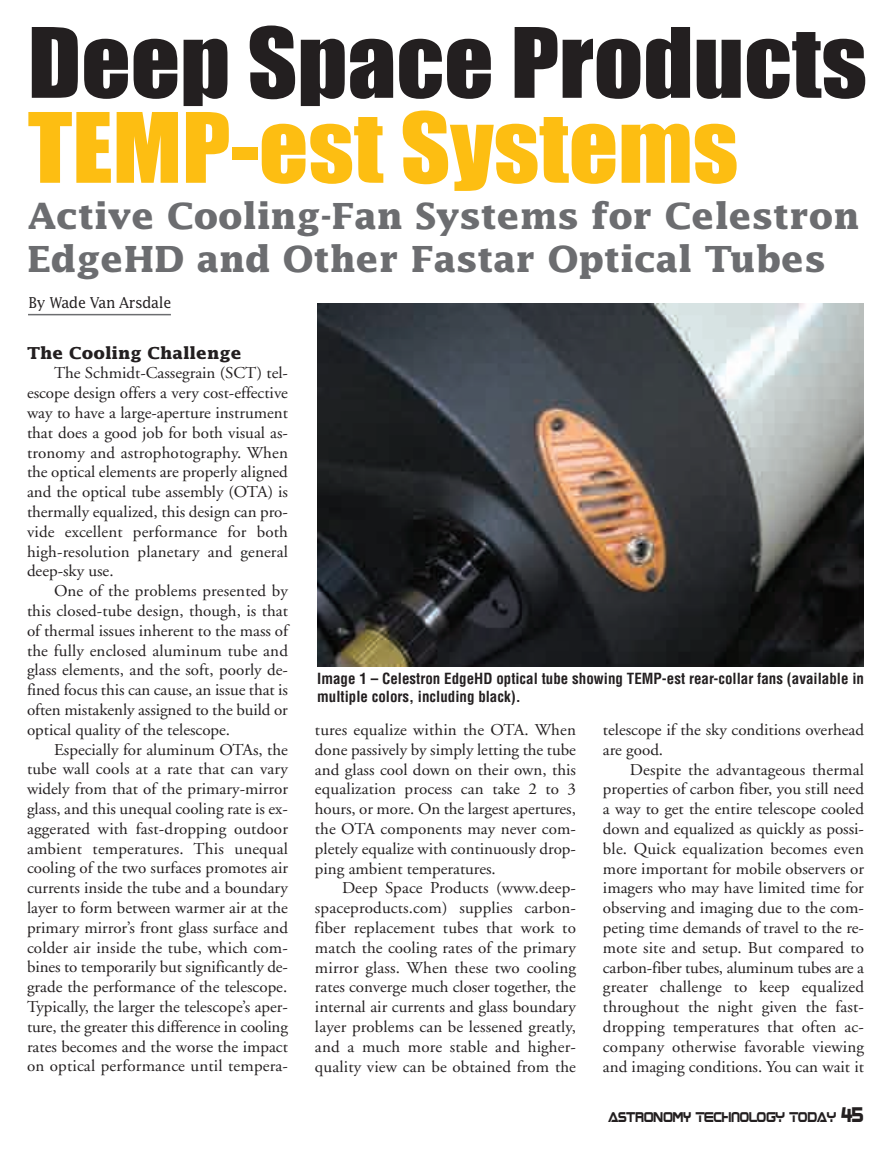
<style>
.page{position:relative;width:891px;height:1161px;background:#fff}
.page>*{position:absolute;margin:0;border:0;box-sizing:border-box;transform-origin:0 0}
.t1{font:89.55px "Impact";color:#231f20;scale:1.08 1}
.t2{font:89.55px "Impact";color:#fdbe12;scale:1.08 1}
.t3{font:700 36px/43.2px "Lucida";color:#6c6d70}
.t4{font:16.5px/19.8px "Adobe Garamond";color:#231f20;text-align:justify}
.t5{font:700 16.5px "Lucida";color:#231f20}
.t6{font:700 condensed 15px/18px "Helvetica";color:#231f20}
.t7{font:15px "Lucida";letter-spacing:-.025em;color:#231f20;scale:.95 1}
.t8{font:11.4px "Boom Box";color:#231f20;scale:.9 1}
.s1{font-size:17.1px}
</style>
<div class="page">
<img style="left:317px;top:303px;width:547px;height:364px">
<hr style="left:28px;top:314px;width:143px;height:1px;background:#6c6d70">
<h1 class="t1" style="left:28px;top:15px;width:779px">Deep Space Products</h1>
<h1 class="t2" style="left:28px;top:100px;width:659px">TEMP-est Systems</h1>
<h2 class="t3" style="left:27px;top:195px;width:834px">Active Cooling-Fan Systems for Celestron<br>EdgeHD and Other Fastar Optical Tubes</h2>
<p class="t7" style="left:28px;top:294px;width:152px">By Wade Van Arsdale</p>
<p class="t5" style="left:27px;top:343px;width:216px">The Cooling Challenge</p>
<p class="t4" style="left:27px;top:365px;width:263px;text-indent:27px">The Schmidt-Cassegrain (SCT) tel&shy;escope design offers a very cost-effective way to have a large-aperture instrument that does a good job for both visual as&shy;tronomy and astrophotography. When the optical elements are properly aligned and the optical tube assembly (OTA) is thermally equalized, this design can pro&shy;vide excellent performance for both high-resolution planetary and general deep-sky use.</p>
<p class="t4" style="left:27px;top:583px;width:263px;text-indent:27px">One of the problems presented by this closed-tube design, though, is that of thermal issues inherent to the mass of the fully enclosed aluminum tube and glass elements, and the soft, poorly de&shy;fined focus this can cause, an issue that is often mistakenly assigned to the build or optical quality of the telescope.</p>
<p class="t4" style="left:27px;top:741px;width:263px;text-indent:27px">Especially for aluminum OTAs, the tube wall cools at a rate that can vary widely from that of the primary-mirror glass, and this unequal cooling rate is ex&shy;aggerated with fast-dropping outdoor ambient temperatures. This unequal cooling of the two surfaces promotes air currents inside the tube and a boundary layer to form between warmer air at the primary mirror’s front glass surface and colder air inside the tube, which com&shy;bines to temporarily but significantly de&shy;grade the performance of the telescope.<br>Typically, the larger the telescope’s aper&shy;ture, the greater this difference in cooling rates becomes and the worse the impact on optical performance until tempera-</p>
<p class="t6" style="left:317px;top:670px;width:548px">Image 1 – Celestron EdgeHD optical tube showing TEMP-est rear-collar fans (available in multiple colors, including black).</p>
<p class="t4" style="left:315px;top:721px;width:263px">tures equalize within the OTA. When done passively by simply letting the tube and glass cool down on their own, this equalization process can take 2 to 3 hours, or more. On the largest apertures, the OTA components may never com&shy;pletely equalize with continuously drop&shy;ping ambient temperatures.</p>
<p class="t4" style="left:315px;top:880px;width:263px;text-indent:27px">Deep Space Products (www.deep&shy;spaceproducts.com) supplies carbon&shy;fiber replacement tubes that work to match the cooling rates of the primary mirror glass. When these two cooling rates converge much closer together, the internal air currents and glass boundary layer problems can be lessened greatly, and a much more stable and higher&shy;quality view can be obtained from the</p>
<p class="t4" style="left:603px;top:721px;width:262px">telescope if the sky conditions overhead are good.</p>
<p class="t4" style="left:603px;top:761px;width:263px;text-indent:27px">Despite the advantageous thermal properties of carbon fiber, you still need a way to get the entire telescope cooled down and equalized as quickly as possi&shy;ble. Quick equalization becomes even more important for mobile observers or imagers who may have limited time for observing and imaging due to the com&shy;peting time demands of travel to the re&shy;mote site and setup. But compared to carbon-fiber tubes, aluminum tubes are a greater challenge to keep equalized throughout the night given the fast&shy;dropping temperatures that often ac&shy;company otherwise favorable viewing and imaging conditions. You can wait it</p>
<p class="t8" style="left:608px;top:1112px;width:284px">ASTRONOMY TECHNOLOGY TODAY <span class="s1">45</span></p>
</div>
